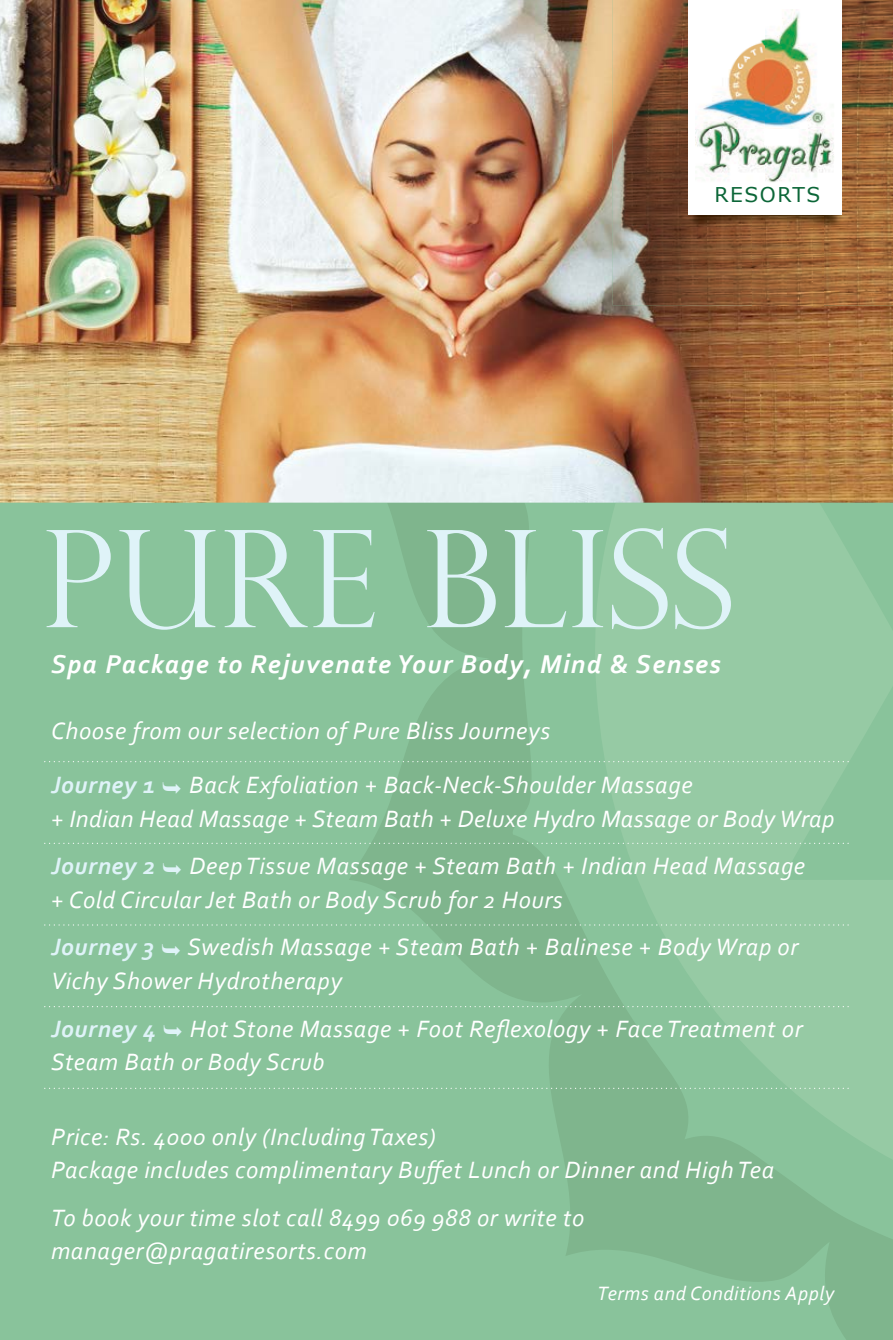
<style>
.page{position:relative;width:893px;height:1340px;background:#fff}
.page>*{position:absolute;margin:0;border:0;box-sizing:border-box;transform-origin:0 0}
.t1{font:300 135px "Perpetua Titling";color:#dff3f8}
.t2{font:italic 700 27px "Corbel";letter-spacing:.05em;color:#fff}
.t3{font:italic 24.75px/33.8px "Corbel";letter-spacing:.025em;color:#fff}
.t4{font:italic 700 24.75px "Corbel";letter-spacing:.025em;color:#dff3f8}
.t5{font:italic 20.25px "Corbel";letter-spacing:.025em;color:#fff}
.t6{font:20.25px "Verdana";letter-spacing:.075em;color:#0c6638}
</style>
<div class="page">
<div style="left:0;top:0;width:893px;height:1339px;background:#89c39b"></div>
<svg style="left:349px;top:502px;width:544px;height:837px"></svg>
<img style="left:0;top:0;width:893px;height:502px">
<img style="left:612px;top:0;width:140px;height:305px">
<img style="left:823px;top:0;width:70px;height:305px">
<img style="left:752px;top:215px;width:71px;height:90px">
<div style="left:689px;top:0;width:153px;height:215px;background:#fff"></div>
<img style="left:695px;top:9px;width:139px;height:173px">
<svg style="left:49px;top:842px;width:799px;height:1px"></svg>
<svg style="left:45px;top:924px;width:803px;height:1px"></svg>
<svg style="left:45px;top:1006px;width:803px;height:1px"></svg>
<svg style="left:49px;top:1087px;width:799px;height:1px"></svg>
<svg style="left:45px;top:761px;width:803px;height:1px"></svg>
<p class="t6" style="left:714px;top:181px;width:107px">RESORTS</p>
<h1 class="t1" style="left:41px;top:497px;width:695px">PURE BLISS</h1>
<p class="t2" style="left:51px;top:647px;width:671px">Spa Package to Rejuvenate Your Body, Mind &amp; Senses</p>
<p class="t3" style="left:51px;top:713px;width:501px">Choose from our selection of Pure Bliss Journeys</p>
<p class="t4" style="left:51px;top:769px;width:105px">Journey 1</p>
<p class="t3" style="left:51px;top:767px;width:785px;text-align:center">Back Exfoliation + Back-Neck-Shoulder Massage<br>+ Indian Head Massage + Steam Bath + Deluxe Hydro Massage or Body Wrap</p>
<p class="t4" style="left:51px;top:850px;width:106px">Journey 2</p>
<p class="t3" style="left:51px;top:848px;width:756px;text-indent:138px">Deep Tissue Massage + Steam Bath + Indian Head Massage + Cold Circular Jet Bath or Body Scrub for 2 Hours</p>
<p class="t4" style="left:51px;top:931px;width:105px">Journey 3</p>
<p class="t3" style="left:51px;top:929px;width:749px;text-indent:137px">Swedish Massage + Steam Bath + Balinese + Body Wrap or<br>Vichy Shower Hydrotherapy</p>
<p class="t4" style="left:51px;top:1012px;width:106px">Journey 4</p>
<p class="t3" style="left:51px;top:1010px;width:753px;text-indent:139px">Hot Stone Massage + Foot Reflexology + Face Treatment or<br>Steam Bath or Body Scrub</p>
<p class="t3" style="left:51px;top:1118px;width:725px">Price: Rs. 4000 only (Including Taxes)<br>Package includes complimentary Buffet Lunch or Dinner and High Tea</p>
<p class="t3" style="left:51px;top:1199px;width:535px">To book your time slot call 8499 069 988 or write to manager@pragatiresorts.com</p>
<p class="t5" style="left:598px;top:1281px;width:238px">Terms and Conditions Apply</p>
</div>
